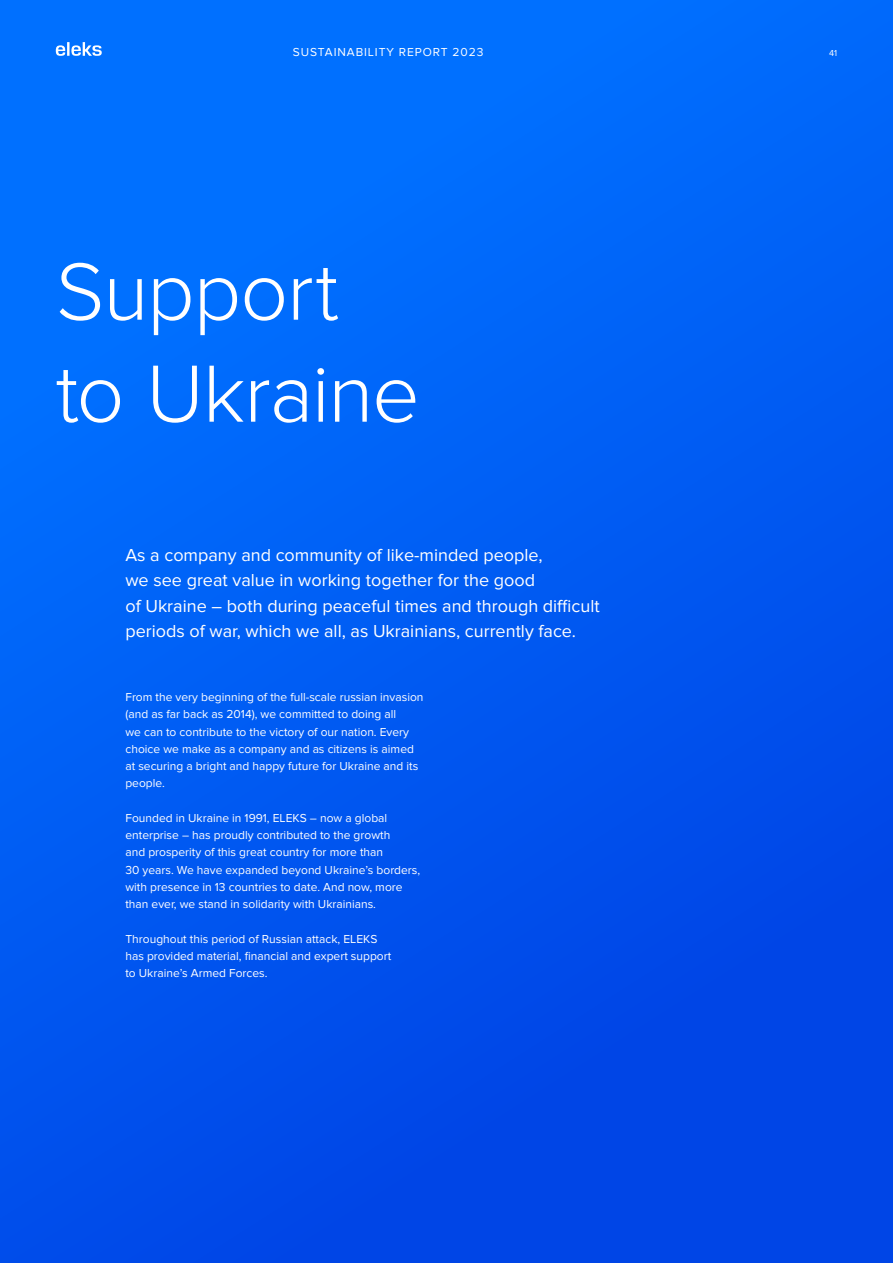
<style>
.page{position:relative;width:893px;height:1263px;background:#fff}
.page>*{position:absolute;margin:0;border:0;box-sizing:border-box;transform-origin:0 0}
.big_title{font:300 84px/102px "Proxima Nova";letter-spacing:-.015em;color:#fff}
.intro_text{font:18px/25.5px "Proxima Nova";color:#fff}
.main_text{font:12px/17.2px "Proxima Nova";color:#fff}
.main_text-2{font:12px "Proxima Nova";letter-spacing:.075em;color:#fff}
.main_text-3{font:9px "Proxima Nova";color:#fff}
</style>
<div class="page">
<div style="left:0;top:0;width:893px;height:1263px;background:linear-gradient(to bottom,#0072ff,#0044e5)"></div>
<svg style="left:56px;top:42px;width:46px;height:14px"></svg>
<p class="main_text-2" style="left:293px;top:45px;width:192px">SUSTAINABILITY REPORT 2023</p>
<p class="big_title" style="left:56px;top:242px;width:365px">Support to Ukraine</p>
<p class="intro_text" style="left:125px;top:542px;width:476px">As a company and community of like-minded people,<br>we see great value in working together for the good<br>of Ukraine – both during peaceful times and through difficult periods of war, which we all, as Ukrainians, currently face.</p>
<p class="main_text" style="left:125px;top:689px;width:300px">From the very beginning of the full-scale russian invasion (and as far back as 2014), we committed to doing all<br>we can to contribute to the victory of our nation. Every choice we make as a company and as citizens is aimed at securing a bright and happy future for Ukraine and its people.</p>
<p class="main_text" style="left:125px;top:809px;width:296px">Founded in Ukraine in 1991, ELEKS – now a global enterprise – has proudly contributed to the growth<br>and prosperity of this great country for more than<br>30 years. We have expanded beyond Ukraine’s borders, with presence in 13 countries to date. And now, more than ever, we stand in solidarity with Ukrainians.</p>
<p class="main_text" style="left:125px;top:930px;width:267px">Throughout this period of Russian attack, ELEKS has provided material, financial and expert support to Ukraine’s Armed Forces.</p>
<p class="main_text-3" style="left:829px;top:48px;width:10px">41</p>
</div>
